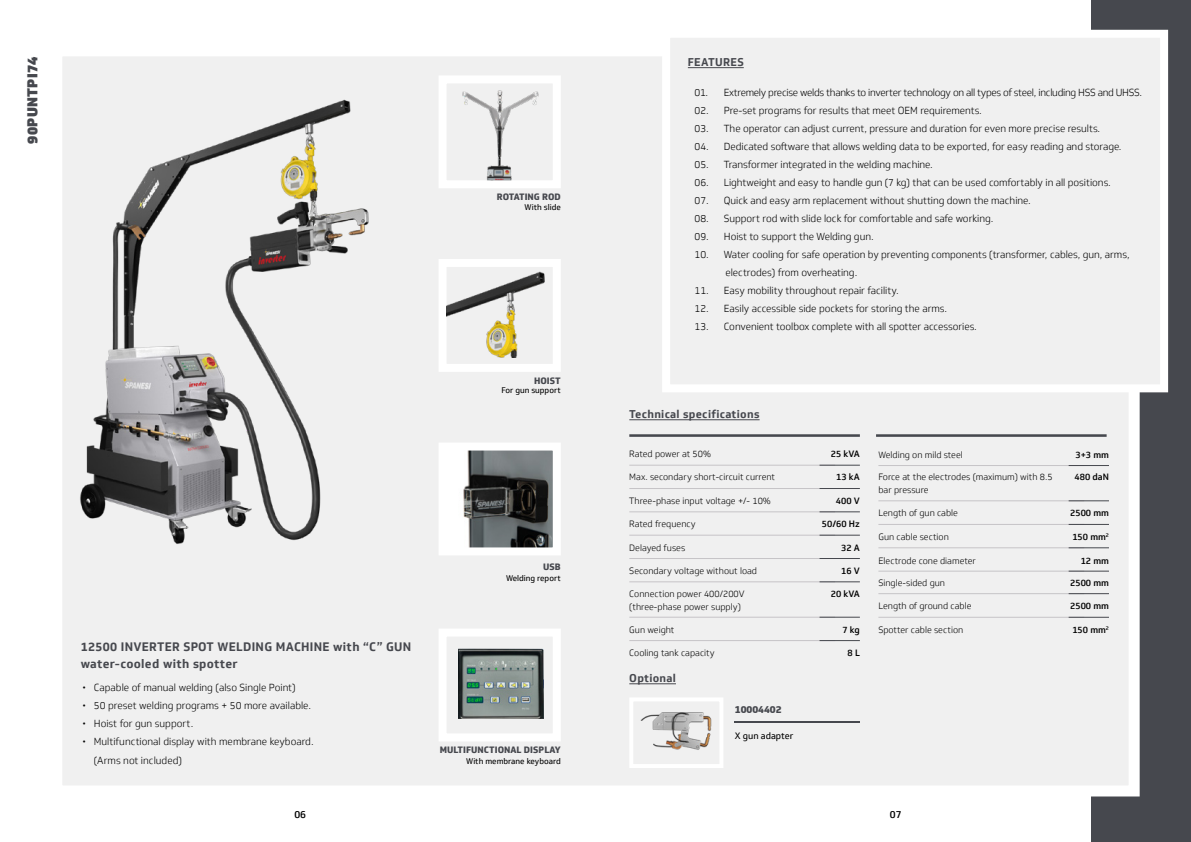
<style>
.page{position:relative;width:1191px;height:842px;background:#fff}
.page>*{position:absolute;margin:0;border:0;box-sizing:border-box;transform-origin:0 0}
.t1{font:900 14px "Soleto";letter-spacing:.025em;color:#46484e}
.t2{font:700 12px/17px "Soleto";letter-spacing:.025em;color:#46484e}
.t3{font:700 11px "Soleto";letter-spacing:.025em;color:#46484e}
.t4{font:300 10px/18.1px "Soleto";letter-spacing:-.005em;color:#000}
.t5{font:300 10px "Soleto";letter-spacing:-.03em;color:#000}
.t6{font:800 10px "Soleto";color:#46484e}
.t7{font:500 10px "Soleto";color:#000}
.t8{font:300 9px/13px "Soleto";color:#000}
.t9{font:500 9px "Soleto";color:#000}
.t10{font:800 9px "Soleto";color:#46484e}
.t11{font:9px "Soleto";color:#000}
.t12{font:8px "Soleto";color:#000}
</style>
<div class="page">
<div style="left:1091px;top:0;width:100px;height:842px;background:#46484e"></div>
<div style="left:51px;top:45px;width:1088px;height:751px;background:#f0f0f0;border:11px solid #fff"></div>
<img style="left:462px;top:90px;width:77px;height:89px">
<div style="left:438px;top:75px;width:123px;height:113px;border:8px solid #fff"></div>
<img style="left:447px;top:451px;width:105px;height:95px">
<div style="left:438px;top:442px;width:123px;height:113px;border:8px solid #fff"></div>
<div style="left:438px;top:628px;width:123px;height:113px;border:8px solid #fff"></div>
<img style="left:80px;top:99px;width:289px;height:445px">
<img style="left:458px;top:649px;width:85px;height:69px">
<div style="left:438px;top:259px;width:123px;height:113px;background:#f0f0f0;border:8px solid #fff"></div>
<img style="left:446px;top:267px;width:107px;height:91px">
<div style="left:662px;top:30px;width:506px;height:362px;background:#f0f0f0;border:8px solid #fff"></div>
<hr style="left:688px;top:67px;width:55px;height:1px;background:#46484e">
<hr style="left:629px;top:465px;width:206px;height:1px;background:#c6c4c7">
<hr style="left:629px;top:488px;width:206px;height:1px;background:#c6c4c7">
<hr style="left:629px;top:511px;width:206px;height:1px;background:#c6c4c7">
<hr style="left:629px;top:535px;width:206px;height:1px;background:#c6c4c7">
<hr style="left:629px;top:558px;width:206px;height:1px;background:#c6c4c7">
<hr style="left:629px;top:581px;width:206px;height:1px;background:#c6c4c7">
<hr style="left:629px;top:434px;width:231px;height:3px;background:#46484e">
<hr style="left:819px;top:465px;width:41px;height:1px;background:#46484e">
<hr style="left:819px;top:488px;width:41px;height:1px;background:#46484e">
<hr style="left:819px;top:511px;width:41px;height:1px;background:#46484e">
<hr style="left:819px;top:535px;width:41px;height:1px;background:#46484e">
<hr style="left:819px;top:558px;width:41px;height:1px;background:#46484e">
<hr style="left:819px;top:581px;width:41px;height:1px;background:#46484e">
<hr style="left:629px;top:617px;width:206px;height:1px;background:#c6c4c7">
<hr style="left:819px;top:617px;width:41px;height:1px;background:#46484e">
<hr style="left:878px;top:524px;width:206px;height:1px;background:#c6c4c7">
<hr style="left:878px;top:465px;width:206px;height:1px;background:#c6c4c7">
<hr style="left:878px;top:500px;width:206px;height:1px;background:#c6c4c7">
<hr style="left:1068px;top:465px;width:41px;height:1px;background:#46484e">
<hr style="left:1068px;top:500px;width:41px;height:1px;background:#46484e">
<hr style="left:1068px;top:524px;width:41px;height:1px;background:#46484e">
<hr style="left:878px;top:617px;width:206px;height:1px;background:#c6c4c7">
<hr style="left:878px;top:547px;width:206px;height:1px;background:#c6c4c7">
<hr style="left:878px;top:571px;width:206px;height:1px;background:#c6c4c7">
<hr style="left:878px;top:593px;width:206px;height:1px;background:#c6c4c7">
<hr style="left:1068px;top:547px;width:41px;height:1px;background:#46484e">
<hr style="left:1068px;top:571px;width:41px;height:1px;background:#46484e">
<hr style="left:1068px;top:593px;width:41px;height:1px;background:#46484e">
<hr style="left:1068px;top:617px;width:41px;height:1px;background:#46484e">
<hr style="left:876px;top:434px;width:230px;height:3px;background:#46484e">
<hr style="left:629px;top:419px;width:130px;height:1px;background:#46484e">
<hr style="left:629px;top:640px;width:206px;height:1px;background:#c6c4c7">
<hr style="left:819px;top:640px;width:41px;height:1px;background:#46484e">
<hr style="left:629px;top:683px;width:47px;height:1px;background:#46484e">
<hr style="left:735px;top:721px;width:125px;height:1px;background:#46484e">
<div style="left:629px;top:697px;width:94px;height:71px;border:4px solid #fff"></div>
<img style="left:640px;top:712px;width:72px;height:38px">
<h1 class="t1" style="left:23px;top:144px;width:89px;rotate:-90deg">90PUNTPI74</h1>
<p class="t10" style="left:497px;top:191px;width:65px">ROTATING ROD</p>
<p class="t12" style="left:524px;top:202px;width:38px">With slide</p>
<p class="t10" style="left:534px;top:375px;width:28px">HOIST</p>
<p class="t12" style="left:501px;top:386px;width:61px">For gun support</p>
<p class="t2" style="left:81px;top:638px;width:332px">12500 INVERTER SPOT WELDING MACHINE with “C” GUN water-cooled with spotter</p>
<p class="t4" style="left:82px;top:679px;width:215px">• Capable of manual welding (also Single Point)</p>
<p class="t4" style="left:82px;top:697px;width:230px">• 50 preset welding programs + 50 more available.</p>
<p class="t4" style="left:82px;top:715px;width:112px">• Hoist for gun support.</p>
<p class="t4" style="left:94px;top:733px;width:221px;text-indent:-11px">• Multifunctional display with membrane keyboard. (Arms not included)</p>
<p class="t10" style="left:543px;top:560px;width:19px">USB</p>
<p class="t12" style="left:506px;top:573px;width:56px">Welding report</p>
<p class="t10" style="left:440px;top:744px;width:123px">MULTIFUNCTIONAL DISPLAY</p>
<p class="t12" style="left:466px;top:756px;width:96px">With membrane keyboard</p>
<p class="t3" style="left:688px;top:55px;width:57px">FEATURES</p>
<p class="t5" style="left:694px;top:86px;width:449px">01. Extremely precise welds thanks to inverter technology on all types of steel, including HSS and UHSS.</p>
<p class="t4" style="left:694px;top:101px;width:289px">02. Pre-set programs for results that meet OEM requirements.</p>
<p class="t4" style="left:694px;top:119px;width:407px">03. The operator can adjust current, pressure and duration for even more precise results.</p>
<p class="t4" style="left:694px;top:137px;width:428px">04. Dedicated software that allows welding data to be exported, for easy reading and storage.</p>
<p class="t4" style="left:694px;top:155px;width:240px">05. Transformer integrated in the welding machine.</p>
<p class="t4" style="left:694px;top:173px;width:418px">06. Lightweight and easy to handle gun (7 kg) that can be used comfortably in all positions.</p>
<p class="t4" style="left:694px;top:191px;width:338px">07. Quick and easy arm replacement without shutting down the machine.</p>
<p class="t4" style="left:694px;top:209px;width:300px">08. Support rod with slide lock for comfortable and safe working.</p>
<p class="t4" style="left:694px;top:227px;width:181px">09. Hoist to support the Welding gun.</p>
<p class="t4" style="left:725px;top:245px;width:406px;text-indent:-31px">10. Water cooling for safe operation by preventing components (transformer, cables, gun, arms, electrodes) from overheating.</p>
<p class="t4" style="left:694px;top:281px;width:206px">11. Easy mobility throughout repair facility.</p>
<p class="t4" style="left:694px;top:299px;width:254px">12. Easily accessible side pockets for storing the arms.</p>
<p class="t4" style="left:694px;top:317px;width:284px">13. Convenient toolbox complete with all spotter accessories.</p>
<p class="t3" style="left:629px;top:408px;width:132px">Technical specifications</p>
<p class="t8" style="left:629px;top:447px;width:83px">Rated power at 50%</p>
<p class="t9" style="left:831px;top:448px;width:30px">25 kVA</p>
<p class="t8" style="left:629px;top:471px;width:147px">Max. secondary short-circuit current</p>
<p class="t9" style="left:836px;top:471px;width:25px">13 kA</p>
<p class="t8" style="left:629px;top:494px;width:143px">Three-phase input voltage +/- 10%</p>
<p class="t9" style="left:836px;top:495px;width:26px">400 V</p>
<p class="t8" style="left:629px;top:518px;width:68px">Rated frequency</p>
<p class="t9" style="left:822px;top:519px;width:39px">50/60 Hz</p>
<p class="t8" style="left:629px;top:541px;width:57px">Delayed fuses</p>
<p class="t9" style="left:841px;top:542px;width:20px">32 A</p>
<p class="t8" style="left:629px;top:565px;width:129px">Secondary voltage without load</p>
<p class="t9" style="left:841px;top:566px;width:20px">16 V</p>
<p class="t8" style="left:629px;top:587px;width:117px">Connection power 400/200V (three-phase power supply)</p>
<p class="t9" style="left:831px;top:588px;width:30px">20 kVA</p>
<p class="t8" style="left:629px;top:623px;width:47px">Gun weight</p>
<p class="t9" style="left:842px;top:624px;width:19px">7 kg</p>
<p class="t8" style="left:629px;top:646px;width:87px">Cooling tank capacity</p>
<p class="t9" style="left:847px;top:647px;width:14px">8 L</p>
<p class="t3" style="left:629px;top:672px;width:48px">Optional</p>
<p class="t6" style="left:735px;top:703px;width:48px">10004402</p>
<p class="t11" style="left:735px;top:730px;width:60px">X gun adapter</p>
<p class="t8" style="left:878px;top:448px;width:86px">Welding on mild steel</p>
<p class="t9" style="left:1075px;top:449px;width:35px">3+3 mm</p>
<p class="t8" style="left:878px;top:470px;width:176px">Force at the electrodes (maximum) with 8.5 bar pressure</p>
<p class="t9" style="left:1074px;top:471px;width:36px">480 daN</p>
<p class="t8" style="left:878px;top:507px;width:81px">Length of gun cable</p>
<p class="t9" style="left:1070px;top:507px;width:40px">2500 mm</p>
<p class="t9" style="left:1072px;top:531px;width:38px">150 mm<sup>2</sup></p>
<p class="t8" style="left:878px;top:530px;width:72px">Gun cable section</p>
<p class="t8" style="left:878px;top:554px;width:99px">Electrode cone diameter</p>
<p class="t9" style="left:1080px;top:555px;width:30px">12 mm</p>
<p class="t8" style="left:878px;top:576px;width:68px">Single-sided gun</p>
<p class="t9" style="left:1070px;top:577px;width:40px">2500 mm</p>
<p class="t8" style="left:878px;top:599px;width:95px">Length of ground cable</p>
<p class="t9" style="left:1070px;top:600px;width:40px">2500 mm</p>
<p class="t9" style="left:1072px;top:624px;width:38px">150 mm<sup>2</sup></p>
<p class="t8" style="left:878px;top:623px;width:86px">Spotter cable section</p>
<p class="t7" style="left:294px;top:808px;width:13px">06</p>
<p class="t7" style="left:890px;top:808px;width:13px">07</p>
</div>
